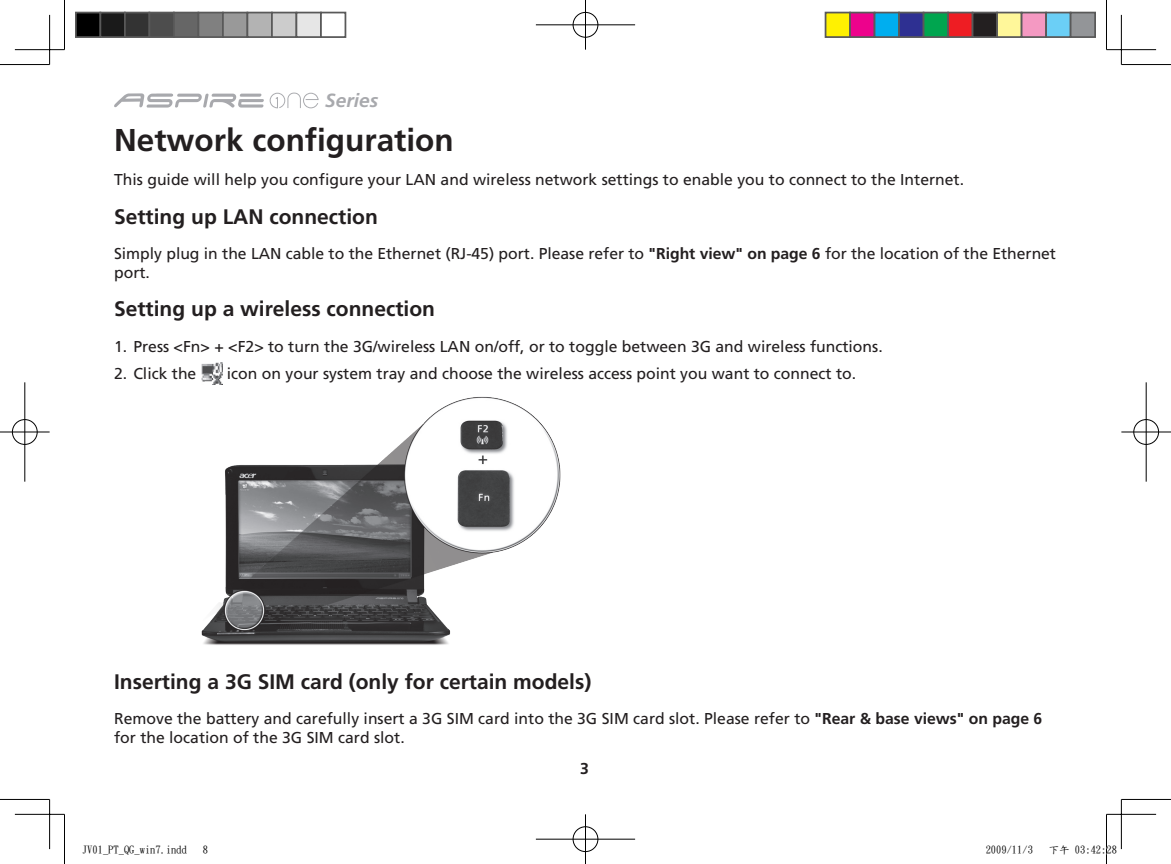
<style>
.page{position:relative;width:1171px;height:864px;background:#fff}
.page>*{position:absolute;margin:0;border:0;box-sizing:border-box;transform-origin:0 0}
.t1{font:700 31.5px "Frutiger";color:#231f20}
.t2{font:700 21px "Frutiger";color:#231f20}
.t3{font:italic 700 19.07px "Frutiger";color:#a8a9ad}
.t4{font:15.75px/18.9px "Frutiger Roman";color:#231f20}
.t5{font:700 15.75px "Frutiger";color:#231f20}
.t6{font:10.5px "DF Kai Shu SB Estd BF";color:#000}
.s1{font-family:"Frutiger";font-weight:700}
</style>
<div class="page">
<svg style="left:114px;top:93px;width:150px;height:14px"></svg>
<svg style="left:270px;top:93px;width:49px;height:15px"></svg>
<img style="left:201px;top:362px;width:21px;height:22px">
<img style="left:201px;top:396px;width:360px;height:249px">
<hr style="left:0;top:64px;width:50px;height:1px;background:#000">
<hr style="left:1121px;top:64px;width:50px;height:1px;background:#000">
<hr style="left:0;top:798px;width:50px;height:1px;background:#000">
<hr style="left:1121px;top:798px;width:50px;height:1px;background:#000">
<hr style="left:64px;top:0;width:1px;height:50px;background:#000">
<hr style="left:64px;top:814px;width:1px;height:49px;background:#000">
<hr style="left:1106px;top:0;width:1px;height:50px;background:#000">
<hr style="left:1106px;top:814px;width:1px;height:49px;background:#000">
<hr style="left:15px;top:49px;width:49px;height:1px;background:#000">
<hr style="left:1106px;top:49px;width:50px;height:1px;background:#000">
<hr style="left:15px;top:813px;width:49px;height:1px;background:#000">
<hr style="left:1106px;top:813px;width:50px;height:1px;background:#000">
<hr style="left:49px;top:15px;width:1px;height:49px;background:#000">
<hr style="left:49px;top:799px;width:1px;height:49px;background:#000">
<hr style="left:1121px;top:15px;width:1px;height:49px;background:#000">
<hr style="left:1121px;top:799px;width:1px;height:49px;background:#000">
<div style="left:572px;top:11px;width:27px;height:27px;border:2px solid #fff;border-radius:50%"></div>
<hr style="left:536px;top:24px;width:99px;height:2px;background:#fff">
<hr style="left:584px;top:0;width:3px;height:50px;background:#fff">
<div style="left:573px;top:12px;width:25px;height:25px;border:1px solid #000;border-radius:50%"></div>
<hr style="left:536px;top:25px;width:99px;height:1px;background:#000">
<hr style="left:585px;top:0;width:1px;height:50px;background:#000">
<div style="left:572px;top:825px;width:27px;height:27px;border:2px solid #fff;border-radius:50%"></div>
<hr style="left:536px;top:837px;width:99px;height:3px;background:#fff">
<hr style="left:584px;top:814px;width:3px;height:49px;background:#fff">
<div style="left:573px;top:826px;width:25px;height:25px;border:1px solid #000;border-radius:50%"></div>
<hr style="left:536px;top:838px;width:99px;height:1px;background:#000">
<hr style="left:585px;top:814px;width:1px;height:49px;background:#000">
<div style="left:11px;top:418px;width:27px;height:27px;border:2px solid #fff;border-radius:50%"></div>
<hr style="left:0;top:430px;width:50px;height:3px;background:#fff">
<hr style="left:24px;top:382px;width:2px;height:99px;background:#fff">
<div style="left:12px;top:419px;width:25px;height:25px;border:1px solid #000;border-radius:50%"></div>
<hr style="left:0;top:431px;width:50px;height:1px;background:#000">
<hr style="left:25px;top:382px;width:1px;height:99px;background:#000">
<div style="left:1132px;top:418px;width:28px;height:27px;border:2px solid #fff;border-radius:50%"></div>
<hr style="left:1121px;top:430px;width:50px;height:3px;background:#fff">
<hr style="left:1145px;top:382px;width:2px;height:99px;background:#fff">
<div style="left:1133px;top:419px;width:26px;height:25px;border:1px solid #000;border-radius:50%"></div>
<hr style="left:1121px;top:431px;width:50px;height:1px;background:#000">
<hr style="left:1146px;top:382px;width:1px;height:99px;background:#000">
<div style="left:76px;top:13px;width:24px;height:24px;background:#000"></div>
<div style="left:75px;top:12px;width:26px;height:26px;border:2px solid #595959"></div>
<div style="left:100px;top:13px;width:25px;height:24px;background:#1a1a1a"></div>
<div style="left:99px;top:12px;width:27px;height:26px;border:2px solid #595959"></div>
<div style="left:125px;top:13px;width:24px;height:24px;background:#333"></div>
<div style="left:124px;top:12px;width:26px;height:26px;border:2px solid #595959"></div>
<div style="left:149px;top:13px;width:25px;height:24px;background:#4d4d4d"></div>
<div style="left:148px;top:12px;width:27px;height:26px;border:2px solid #595959"></div>
<div style="left:174px;top:13px;width:24px;height:24px;background:#666"></div>
<div style="left:173px;top:12px;width:26px;height:26px;border:2px solid #595959"></div>
<div style="left:198px;top:13px;width:25px;height:24px;background:#808080"></div>
<div style="left:197px;top:12px;width:27px;height:26px;border:2px solid #595959"></div>
<div style="left:223px;top:13px;width:24px;height:24px;background:#999"></div>
<div style="left:222px;top:12px;width:26px;height:26px;border:2px solid #595959"></div>
<div style="left:247px;top:13px;width:25px;height:24px;background:#b3b3b3"></div>
<div style="left:246px;top:12px;width:27px;height:26px;border:2px solid #595959"></div>
<div style="left:272px;top:13px;width:24px;height:24px;background:#ccc"></div>
<div style="left:271px;top:12px;width:26px;height:26px;border:2px solid #595959"></div>
<div style="left:296px;top:13px;width:25px;height:24px;background:#e6e6e6"></div>
<div style="left:295px;top:12px;width:27px;height:26px;border:2px solid #595959"></div>
<div style="left:320px;top:12px;width:26px;height:26px;border:2px solid #595959"></div>
<div style="left:825px;top:13px;width:25px;height:24px;background:#fff101"></div>
<div style="left:824px;top:12px;width:27px;height:26px;border:2px solid #595959"></div>
<div style="left:850px;top:13px;width:24px;height:24px;background:#ed028c"></div>
<div style="left:849px;top:12px;width:26px;height:26px;border:2px solid #595959"></div>
<div style="left:874px;top:13px;width:25px;height:24px;background:#00aeef"></div>
<div style="left:873px;top:12px;width:27px;height:26px;border:2px solid #595959"></div>
<div style="left:899px;top:13px;width:24px;height:24px;background:#2e3092"></div>
<div style="left:898px;top:12px;width:26px;height:26px;border:2px solid #595959"></div>
<div style="left:923px;top:13px;width:25px;height:24px;background:#00a54f"></div>
<div style="left:922px;top:12px;width:27px;height:26px;border:2px solid #595959"></div>
<div style="left:948px;top:13px;width:24px;height:24px;background:#ee1d23"></div>
<div style="left:947px;top:12px;width:26px;height:26px;border:2px solid #595959"></div>
<div style="left:972px;top:13px;width:25px;height:24px;background:#231f20"></div>
<div style="left:971px;top:12px;width:27px;height:26px;border:2px solid #595959"></div>
<div style="left:997px;top:13px;width:24px;height:24px;background:#fff79a"></div>
<div style="left:996px;top:12px;width:26px;height:26px;border:2px solid #595959"></div>
<div style="left:1021px;top:13px;width:25px;height:24px;background:#f499c2"></div>
<div style="left:1020px;top:12px;width:27px;height:26px;border:2px solid #595959"></div>
<div style="left:1046px;top:13px;width:24px;height:24px;background:#6bcff6"></div>
<div style="left:1045px;top:12px;width:26px;height:26px;border:2px solid #595959"></div>
<div style="left:1070px;top:13px;width:25px;height:24px;background:#939598"></div>
<div style="left:1069px;top:12px;width:27px;height:26px;border:2px solid #595959"></div>
<p class="t3" style="left:325px;top:89px;width:54px">Series</p>
<h1 class="t1" style="left:114px;top:121px;width:341px">Network configuration</h1>
<p class="t4" style="left:114px;top:170px;width:851px">This guide will help you configure your LAN and wireless network settings to enable you to connect to the Internet.</p>
<h2 class="t2" style="left:114px;top:203px;width:265px">Setting up LAN connection</h2>
<p class="t4" style="left:114px;top:244px;width:943px">Simply plug in the LAN cable to the Ethernet (RJ-45) port. Please refer to <span class="s1">"Right view" on page 6</span> for the location of the Ethernet port.</p>
<h2 class="t2" style="left:114px;top:296px;width:322px">Setting up a wireless connection</h2>
<p class="t4" style="left:114px;top:337px;width:770px">1. Press &lt;Fn&gt; + &lt;F2&gt; to turn the 3G/wireless LAN on/off, or to toggle between 3G and wireless functions.</p>
<p class="t4" style="left:114px;top:364px;width:84px">2. Click the</p>
<p class="t4" style="left:227px;top:364px;width:631px">icon on your system tray and choose the wireless access point you want to connect to.</p>
<h2 class="t2" style="left:114px;top:668px;width:479px">Inserting a 3G SIM card (only for certain models)</h2>
<p class="t4" style="left:114px;top:709px;width:930px">Remove the battery and carefully insert a 3G SIM card into the 3G SIM card slot. Please refer to <span class="s1">"Rear &amp; base views" on page 6 </span>for the location of the 3G SIM card slot.</p>
<p class="t5" style="left:580px;top:758px;width:10px">3</p>
<p class="t6" style="left:82px;top:844px;width:106px">JV01_PT_QG_win7.indd</p>
<p class="t6" style="left:203px;top:844px;width:7px">8</p>
<p class="t6" style="left:985px;top:844px;width:49px">2009/11/3</p>
<p class="t6" style="left:1048px;top:844px;width:70px">下午 03:42:28</p>
</div>
